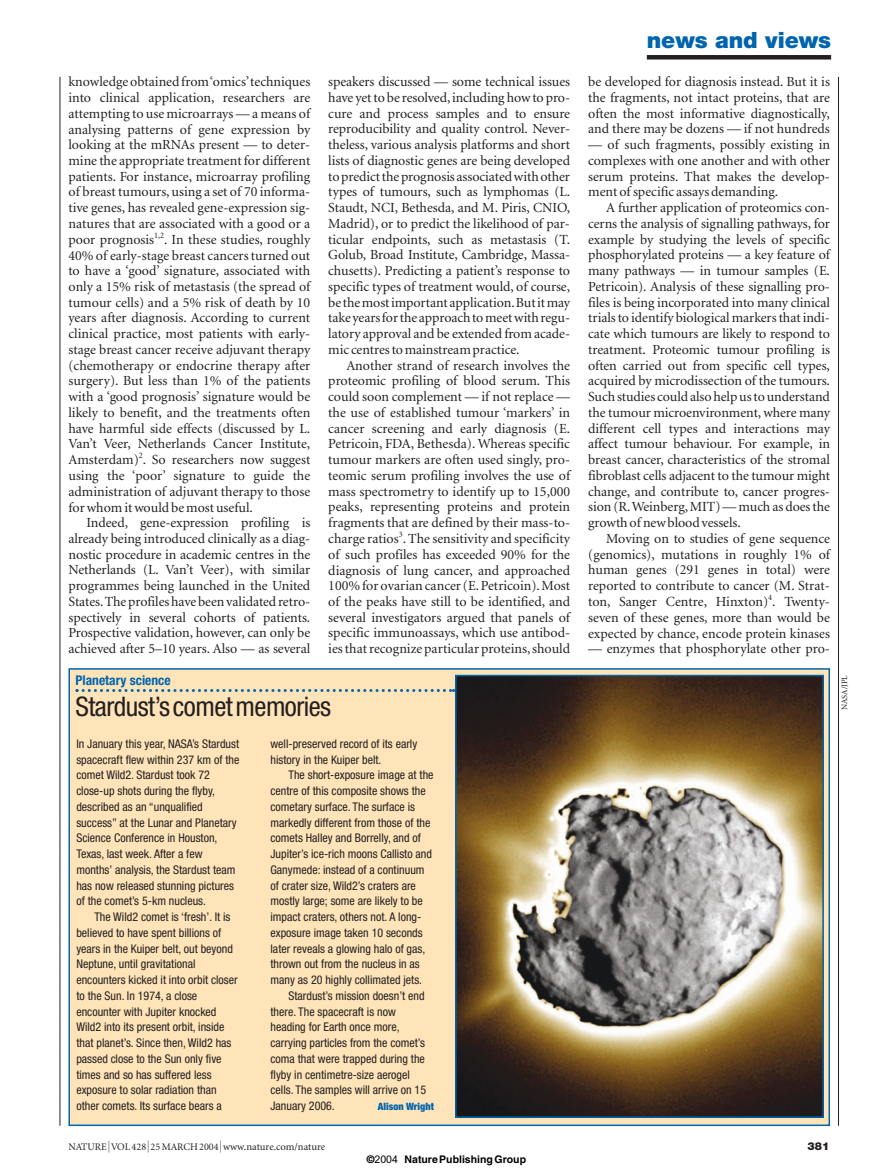
<style>
.page{position:relative;width:893px;height:1173px;background:#fff}
.page>*{position:absolute;margin:0;border:0;box-sizing:border-box;transform-origin:0 0}
.t1{font:condensed 27px "Helvetica Neue";letter-spacing:-.02em;color:#231f20}
.t2{font:900 22.5px "Helvetica Neue";letter-spacing:-.005em;color:#0165ae}
.t3{font:13.95px/15.8px "Minion";color:#231f20;text-align:justify}
.t4{font:700 condensed 13.5px "Helvetica Neue";color:#0165ae}
.t5{font:condensed 12px/15.8px "Helvetica Neue";color:#231f20}
.t6{font:900 10.8px "Helvetica Neue";color:#231f20}
.t7{font:700 10.5px "Helvetica";color:#000}
.t8{font:10.2px "Minion";color:#231f20}
.t9{font:900 condensed 10.2px "Helvetica Neue";color:#0165ae}
.t10{font:8.25px "Minion";color:#231f20}
.s1{font-family:"Helvetica Neue";font-weight:300;font-size:12px}
.s2{font-size:10.5px}
.s3{font-family:"Arial";font-weight:400}
</style>
<div class="page">
<div style="left:646px;top:55px;width:185px;height:5px;background:#231f20"></div>
<hr style="left:60px;top:77px;width:1px;height:1049px;background:#231f20">
<hr style="left:838px;top:77px;width:1px;height:1049px;background:#231f20">
<div style="left:69px;top:669px;width:760px;height:456px;background:#fee4b8"></div>
<div style="left:68px;top:668px;width:762px;height:458px;border:2px solid #0165ae"></div>
<svg style="left:76px;top:689px;width:379px;height:3px"></svg>
<img style="left:458px;top:678px;width:362px;height:437px">
<div style="left:455px;top:675px;width:368px;height:443px;border:2px solid #0165ae"></div>
<p class="t3" style="left:68px;top:75px;width:243px">knowledge obtained from ‘omics’techniques into clinical application, researchers are attempting to use microarrays — a means of analysing patterns of gene expression by looking at the mRNAs present — to deter&shy;mine the appropriate treatment for different patients. For instance, microarray profiling of breast tumours, using a set of 70 informa&shy;tive genes, has revealed gene-expression sig&shy;natures that are associated with a good or a poor prognosis<sup>1,2</sup>. In these studies, roughly 40% of early-stage breast cancers turned out to have a ‘good’ signature, associated with only a 15% risk of metastasis (the spread of tumour cells) and a 5% risk of death by 10 years after diagnosis. According to current clinical practice, most patients with early&shy;stage breast cancer receive adjuvant therapy (chemotherapy or endocrine therapy after surgery). But less than 1% of the patients with a ‘good prognosis’ signature would be likely to benefit, and the treatments often have harmful side effects (discussed by L.<br>Van’t Veer, Netherlands Cancer Institute, Amsterdam)<sup>2</sup>. So researchers now suggest using the ‘poor’ signature to guide the administration of adjuvant therapy to those for whom it would be most useful.</p>
<p class="t3" style="left:68px;top:516px;width:243px;text-indent:18px">Indeed, gene-expression profiling is already being introduced clinically as a diag&shy;nostic procedure in academic centres in the Netherlands (L. Van’t Veer), with similar programmes being launched in the United States.The profiles have been validated retro&shy;spectively in several cohorts of patients.<br>Prospective validation, however, can only be achieved after 5–10 years. Also — as several</p>
<p class="t3" style="left:328px;top:75px;width:243px">speakers discussed — some technical issues have yet to be resolved,including how to pro&shy;cure and process samples and to ensure reproducibility and quality control. Never&shy;theless, various analysis platforms and short lists of diagnostic genes are being developed topredict the prognosis associated with other types of tumours, such as lymphomas (L.<br>Staudt, NCI, Bethesda, and M. Piris, CNIO, Madrid), or to predict the likelihood of par&shy;ticular endpoints, such as metastasis (T.<br>Golub, Broad Institute, Cambridge, Massa&shy;chusetts). Predicting a patient’s response to specific types of treatment would, of course, be the most important application.But it may take years for the approach to meet with regu&shy;latory approval and be extended from acade&shy;mic centres to mainstream practice.</p>
<p class="t3" style="left:328px;top:359px;width:243px;text-indent:18px">Another strand of research involves the proteomic profiling of blood serum. This could soon complement — if not replace — the use of established tumour ‘markers’ in cancer screening and early diagnosis (E.<br>Petricoin, FDA, Bethesda). Whereas specific tumour markers are often used singly, pro&shy;teomic serum profiling involves the use of mass spectrometry to identify up to 15,000 peaks, representing proteins and protein fragments that are defined by their mass-to&shy;charge ratios<sup>3</sup>.The sensitivity and specificity of such profiles has exceeded 90% for the diagnosis of lung cancer, and approached 100% for ovarian cancer (E. Petricoin). Most of the peaks have still to be identified, and several investigators argued that panels of specific immunoassays, which use antibod&shy;ies that recognize particular proteins, should</p>
<p class="t4" style="left:76px;top:675px;width:97px">Planetary science</p>
<h1 class="t1" style="left:76px;top:697px;width:257px">Stardust’s comet memories</h1>
<p class="t5" style="left:76px;top:737px;width:164px">In January this year, NASA’s Stardust spacecraft flew within 237 km of the comet Wild2. Stardust took 72 close-up shots during the flyby, described as an “unqualified success” at the Lunar and Planetary<br>Science Conference in Houston,<br>Texas, last week. After a few months’ analysis, the Stardust team has now released stunning pictures of the comet’s 5-km nucleus.</p>
<p class="t5" style="left:76px;top:910px;width:163px;text-indent:18px">The Wild2 comet is ‘fresh’. It is believed to have spent billions of years in the Kuiper belt, out beyond Neptune, until gravitational encounters kicked it into orbit closer to the Sun. In 1974, a close encounter with Jupiter knocked Wild2 into its present orbit, inside that planet’s. Since then, Wild2 has passed close to the Sun only five times and so has suffered less exposure to solar radiation than other comets. Its surface bears a</p>
<p class="t5" style="left:270px;top:737px;width:148px">well-preserved record of its early history in the Kuiper belt.</p>
<p class="t5" style="left:288px;top:768px;width:146px">The short-exposure image at the</p>
<p class="t5" style="left:270px;top:784px;width:157px">centre of this composite shows the</p>
<p class="t5" style="left:270px;top:800px;width:146px">cometary surface. The surface is</p>
<p class="t5" style="left:270px;top:815px;width:161px">markedly different from those of the</p>
<p class="t5" style="left:270px;top:831px;width:152px">comets Halley and Borrelly, and of</p>
<p class="t5" style="left:270px;top:847px;width:163px">Jupiter’s ice-rich moons Callisto and</p>
<p class="t5" style="left:270px;top:863px;width:155px">Ganymede: instead of a continuum</p>
<p class="t5" style="left:270px;top:878px;width:147px">of crater size, Wild2’s craters are</p>
<p class="t5" style="left:270px;top:894px;width:154px">mostly large; some are likely to be</p>
<p class="t5" style="left:270px;top:910px;width:152px">impact craters, others not. A long-</p>
<p class="t5" style="left:270px;top:926px;width:154px">exposure image taken 10 seconds</p>
<p class="t5" style="left:270px;top:941px;width:156px">later reveals a glowing halo of gas,</p>
<p class="t5" style="left:270px;top:957px;width:151px">thrown out from the nucleus in as</p>
<p class="t5" style="left:270px;top:973px;width:153px">many as 20 highly collimated jets.</p>
<p class="t5" style="left:288px;top:989px;width:138px">Stardust’s mission doesn’t end</p>
<p class="t5" style="left:270px;top:1004px;width:127px">there. The spacecraft is now</p>
<p class="t5" style="left:270px;top:1020px;width:130px">heading for Earth once more,</p>
<p class="t5" style="left:270px;top:1036px;width:156px">carrying particles from the comet’s</p>
<p class="t5" style="left:270px;top:1052px;width:156px">coma that were trapped during the</p>
<p class="t5" style="left:270px;top:1067px;width:141px">flyby in centimetre-size aerogel</p>
<p class="t5" style="left:270px;top:1083px;width:157px">cells. The samples will arrive on 15</p>
<p class="t5" style="left:270px;top:1099px;width:66px">January 2006.</p>
<p class="t9" style="left:378px;top:1103px;width:57px">Alison Wright</p>
<h2 class="t2" style="left:646px;top:32px;width:186px">news and views</h2>
<p class="t3" style="left:588px;top:75px;width:243px">be developed for diagnosis instead. But it is the fragments, not intact proteins, that are often the most informative diagnostically, and there may be dozens — if not hundreds</p>
<p class="t3" style="left:588px;top:138px;width:243px">— of such fragments, possibly existing in complexes with one another and with other serum proteins. That makes the develop&shy;ment of specific assays demanding.</p>
<p class="t3" style="left:588px;top:201px;width:243px;text-indent:18px">A further application of proteomics con&shy;cerns the analysis of signalling pathways, for example by studying the levels of specific phosphorylated proteins — a key feature of many pathways — in tumour samples (E.<br>Petricoin). Analysis of these signalling pro&shy;files is being incorporated into many clinical trials to identify biological markers that indi&shy;cate which tumours are likely to respond to treatment. Proteomic tumour profiling is often carried out from specific cell types, acquired by microdissection of the tumours.<br>Such studies could also help us to understand the tumour microenvironment, where many different cell types and interactions may affect tumour behaviour. For example, in breast cancer, characteristics of the stromal fibroblast cells adjacent to the tumour might change, and contribute to, cancer progres&shy;sion (R.Weinberg,MIT) — much as does the growth of new blood vessels.</p>
<p class="t3" style="left:588px;top:532px;width:243px;text-indent:18px">Moving on to studies of gene sequence (genomics), mutations in roughly 1% of human genes (291 genes in total) were reported to contribute to cancer (M. Strat&shy;ton, Sanger Centre, Hinxton)<sup>4</sup>. Twenty&shy;seven of these genes, more than would be expected by chance, encode protein kinases</p>
<p class="t3" style="left:588px;top:642px;width:243px">— enzymes that phosphorylate other pro-</p>
<p class="t10" style="left:841px;top:710px;width:36px;rotate:-90deg">NASA/JPL</p>
<p class="t8" style="left:68px;top:1143px;width:258px">NATURE<span class="s1">|</span> VOL 428 <span class="s1">|</span> 25 MARCH 2004 <span class="s1">|</span> <span class="s2">www.nature.com/nature</span></p>
<p class="t6" style="left:807px;top:1142px;width:23px">381</p>
<p class="t7" style="left:367px;top:1153px;width:161px">© <span class="s3">2004</span> NaturePublishingGroup</p>
</div>
